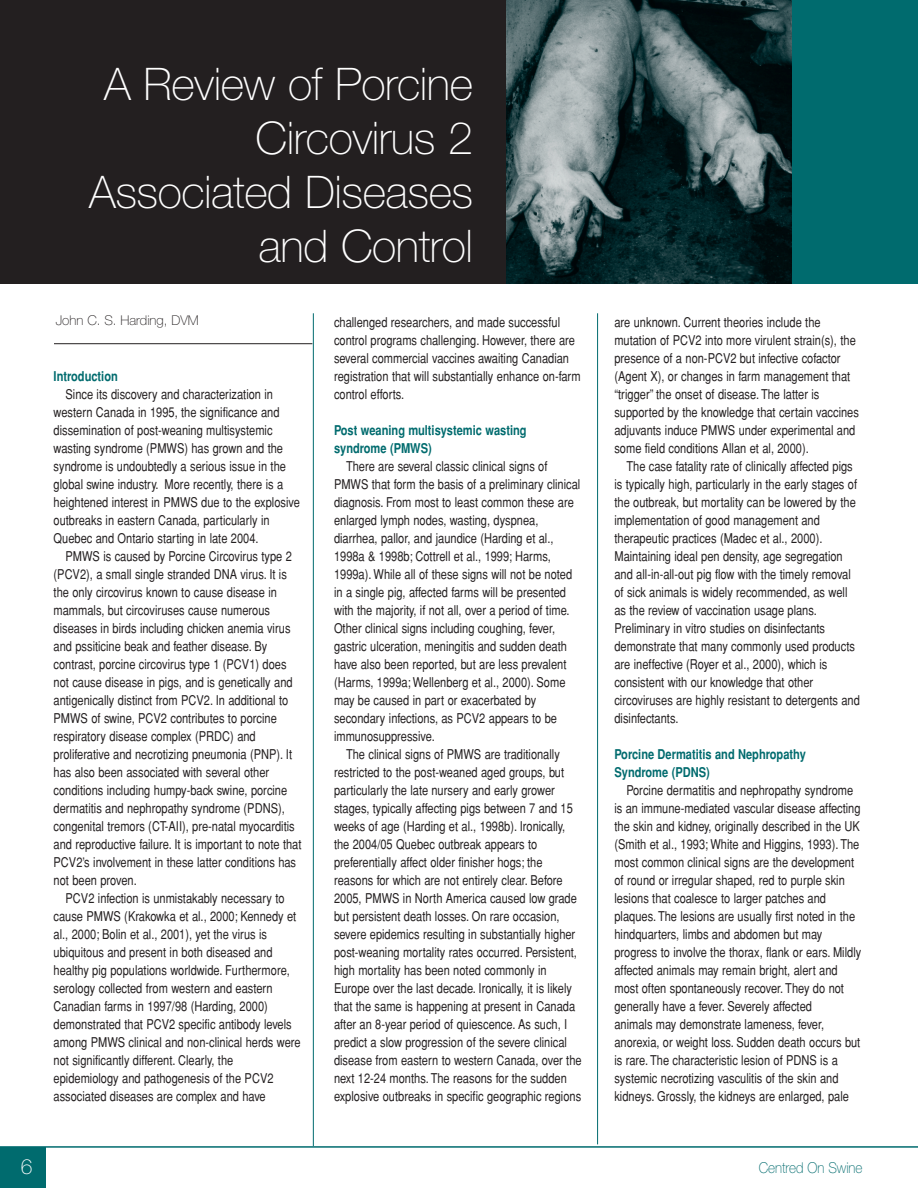
<style>
.page{position:relative;width:918px;height:1188px;background:#fff}
.page>*{position:absolute;margin:0;border:0;box-sizing:border-box;transform-origin:0 0}
.t1{font:100 45px/54px "Helvetica Neue";letter-spacing:-.01em;color:#fff;text-align:right}
.t2{font:100 21px "Helvetica Neue";color:#fff}
.t3{font:100 15px "Helvetica Neue";letter-spacing:-.005em;color:#006b6e;scale:.9 1}
.t4{font:condensed 13.5px/18px "Helvetica";color:#231f20}
.t5{font:700 13.5px/18px "Helvetica";color:#006b6e;scale:.82 1}
.t6{font:100 13.5px "Helvetica Neue";letter-spacing:-.005em;color:#231f20}
</style>
<div class="page">
<div style="left:791px;top:0;width:127px;height:283px;background:#006b6e"></div>
<div style="left:0;top:1148px;width:46px;height:40px;background:#006b6e"></div>
<hr style="left:0;top:1146px;width:918px;height:2px;background:#006b6e">
<img style="left:505px;top:0;width:287px;height:284px">
<div style="left:0;top:0;width:505px;height:284px;background:#231f20"></div>
<hr style="left:313px;top:313px;width:1px;height:833px;background:#006b6e">
<hr style="left:54px;top:343px;width:258px;height:1px;background:#231f20">
<hr style="left:597px;top:313px;width:1px;height:831px;background:#006b6e">
<h1 class="t1" style="left:89px;top:61px;width:385px">A Review of Porcine<br>Circovirus 2<br>Associated Diseases and Control</h1>
<p class="t6" style="left:56px;top:316px;width:144px">John C. S. Harding, DVM</p>
<p class="t5" style="left:54px;top:368px;width:80px">Introduction</p>
<p class="t4" style="left:54px;top:386px;width:248px;text-indent:12px">Since its discovery and characterization in western Canada in 1995, the significance and dissemination of post-weaning multisystemic wasting syndrome (PMWS) has grown and the syndrome is undoubtedly a serious issue in the global swine industry. More recently, there is a heightened interest in PMWS due to the explosive outbreaks in eastern Canada, particularly in Quebec and Ontario starting in late 2004.</p>
<p class="t4" style="left:54px;top:548px;width:249px;text-indent:12px">PMWS is caused by Porcine Circovirus type 2 (PCV2), a small single stranded DNA virus. It is the only circovirus known to cause disease in mammals, but circoviruses cause numerous diseases in birds including chicken anemia virus and pssiticine beak and feather disease. By contrast, porcine circovirus type 1 (PCV1) does not cause disease in pigs, and is genetically and antigenically distinct from PCV2. In additional to PMWS of swine, PCV2 contributes to porcine respiratory disease complex (PRDC) and proliferative and necrotizing pneumonia (PNP). It has also been associated with several other conditions including humpy-back swine, porcine dermatitis and nephropathy syndrome (PDNS), congenital tremors (CT-AII), pre-natal myocarditis and reproductive failure. It is important to note that PCV2’s involvement in these latter conditions has not been proven.</p>
<p class="t4" style="left:54px;top:890px;width:249px;text-indent:12px">PCV2 infection is unmistakably necessary to cause PMWS (Krakowka et al., 2000; Kennedy et al., 2000; Bolin et al., 2001), yet the virus is ubiquitous and present in both diseased and healthy pig populations worldwide. Furthermore, serology collected from western and eastern Canadian farms in 1997/98 (Harding, 2000) demonstrated that PCV2 specific antibody levels among PMWS clinical and non-clinical herds were not significantly different. Clearly, the epidemiology and pathogenesis of the PCV2 associated diseases are complex and have</p>
<p class="t4" style="left:334px;top:314px;width:248px">challenged researchers, and made successful control programs challenging. However, there are several commercial vaccines awaiting Canadian registration that will substantially enhance on-farm control efforts.</p>
<p class="t5" style="left:334px;top:423px;width:236px">Post weaning multisystemic wasting syndrome (PMWS)</p>
<p class="t4" style="left:346px;top:459px;width:203px">There are several classic clinical signs of</p>
<p class="t4" style="left:334px;top:477px;width:248px">PMWS that form the basis of a preliminary clinical</p>
<p class="t4" style="left:334px;top:495px;width:241px">diagnosis. From most to least common these are</p>
<p class="t4" style="left:334px;top:513px;width:206px">enlarged lymph nodes, wasting, dyspnea,</p>
<p class="t4" style="left:334px;top:531px;width:221px">diarrhea, pallor, and jaundice (Harding et al.,</p>
<p class="t4" style="left:334px;top:549px;width:218px">1998a &amp; 1998b; Cottrell et al., 1999; Harms,</p>
<p class="t4" style="left:334px;top:567px;width:240px">1999a). While all of these signs will not be noted</p>
<p class="t4" style="left:334px;top:585px;width:234px">in a single pig, affected farms will be presented</p>
<p class="t4" style="left:334px;top:603px;width:237px">with the majority, if not all, over a period of time.</p>
<p class="t4" style="left:334px;top:621px;width:223px">Other clinical signs including coughing, fever,</p>
<p class="t4" style="left:334px;top:639px;width:234px">gastric ulceration, meningitis and sudden death</p>
<p class="t4" style="left:334px;top:657px;width:234px">have also been reported, but are less prevalent</p>
<p class="t4" style="left:334px;top:675px;width:233px">(Harms, 1999a; Wellenberg et al., 2000). Some</p>
<p class="t4" style="left:334px;top:693px;width:204px">may be caused in part or exacerbated by</p>
<p class="t4" style="left:334px;top:711px;width:225px">secondary infections, as PCV2 appears to be</p>
<p class="t4" style="left:334px;top:729px;width:102px">immunosuppressive.</p>
<p class="t4" style="left:346px;top:747px;width:215px">The clinical signs of PMWS are traditionally</p>
<p class="t4" style="left:334px;top:765px;width:232px">restricted to the post-weaned aged groups, but</p>
<p class="t4" style="left:334px;top:783px;width:222px">particularly the late nursery and early grower</p>
<p class="t4" style="left:334px;top:801px;width:240px">stages, typically affecting pigs between 7 and 15</p>
<p class="t4" style="left:334px;top:819px;width:233px">weeks of age (Harding et al., 1998b). Ironically,</p>
<p class="t4" style="left:334px;top:837px;width:205px">the 2004/05 Quebec outbreak appears to</p>
<p class="t4" style="left:334px;top:855px;width:210px">preferentially affect older finisher hogs; the</p>
<p class="t4" style="left:334px;top:873px;width:230px">reasons for which are not entirely clear. Before</p>
<p class="t4" style="left:334px;top:891px;width:244px">2005, PMWS in North America caused low grade</p>
<p class="t4" style="left:334px;top:909px;width:227px">but persistent death losses. On rare occasion,</p>
<p class="t4" style="left:334px;top:927px;width:243px">severe epidemics resulting in substantially higher</p>
<p class="t4" style="left:334px;top:945px;width:244px">post-weaning mortality rates occurred. Persistent,</p>
<p class="t4" style="left:334px;top:963px;width:214px">high mortality has been noted commonly in</p>
<p class="t4" style="left:334px;top:981px;width:239px">Europe over the last decade. Ironically, it is likely</p>
<p class="t4" style="left:334px;top:999px;width:243px">that the same is happening at present in Canada</p>
<p class="t4" style="left:334px;top:1017px;width:235px">after an 8-year period of quiescence. As such, I</p>
<p class="t4" style="left:334px;top:1035px;width:234px">predict a slow progression of the severe clinical</p>
<p class="t4" style="left:334px;top:1053px;width:249px">disease from eastern to western Canada, over the</p>
<p class="t4" style="left:334px;top:1071px;width:234px">next 12-24 months. The reasons for the sudden</p>
<p class="t4" style="left:334px;top:1089px;width:249px">explosive outbreaks in specific geographic regions</p>
<p class="t4" style="left:614px;top:315px;width:246px">are unknown. Current theories include the mutation of PCV2 into more virulent strain(s), the presence of a non-PCV2 but infective cofactor (Agent X), or changes in farm management that “trigger” the onset of disease. The latter is supported by the knowledge that certain vaccines adjuvants induce PMWS under experimental and some field conditions Allan et al, 2000).</p>
<p class="t4" style="left:614px;top:458px;width:247px;text-indent:12px">The case fatality rate of clinically affected pigs is typically high, particularly in the early stages of the outbreak, but mortality can be lowered by the implementation of good management and therapeutic practices (Madec et al., 2000).<br>Maintaining ideal pen density, age segregation and all-in-all-out pig flow with the timely removal of sick animals is widely recommended, as well as the review of vaccination usage plans.<br>Preliminary in vitro studies on disinfectants demonstrate that many commonly used products are ineffective (Royer et al., 2000), which is consistent with our knowledge that other circoviruses are highly resistant to detergents and disinfectants.</p>
<p class="t5" style="left:614px;top:747px;width:235px">Porcine Dermatitis and Nephropathy<br>Syndrome (PDNS)</p>
<p class="t4" style="left:614px;top:783px;width:248px;text-indent:12px">Porcine dermatitis and nephropathy syndrome is an immune-mediated vascular disease affecting the skin and kidney, originally described in the UK (Smith et al., 1993; White and Higgins, 1993). The most common clinical signs are the development of round or irregular shaped, red to purple skin lesions that coalesce to larger patches and plaques. The lesions are usually first noted in the hindquarters, limbs and abdomen but may progress to involve the thorax, flank or ears. Mildly affected animals may remain bright, alert and most often spontaneously recover. They do not generally have a fever. Severely affected<br>animals may demonstrate lameness, fever, anorexia, or weight loss. Sudden death occurs but is rare. The characteristic lesion of PDNS is a systemic necrotizing vasculitis of the skin and kidneys. Grossly, the kidneys are enlarged, pale</p>
<h2 class="t2" style="left:21px;top:1159px;width:13px">6</h2>
<p class="t3" style="left:759px;top:1162px;width:117px">Centred On Swine</p>
</div>
